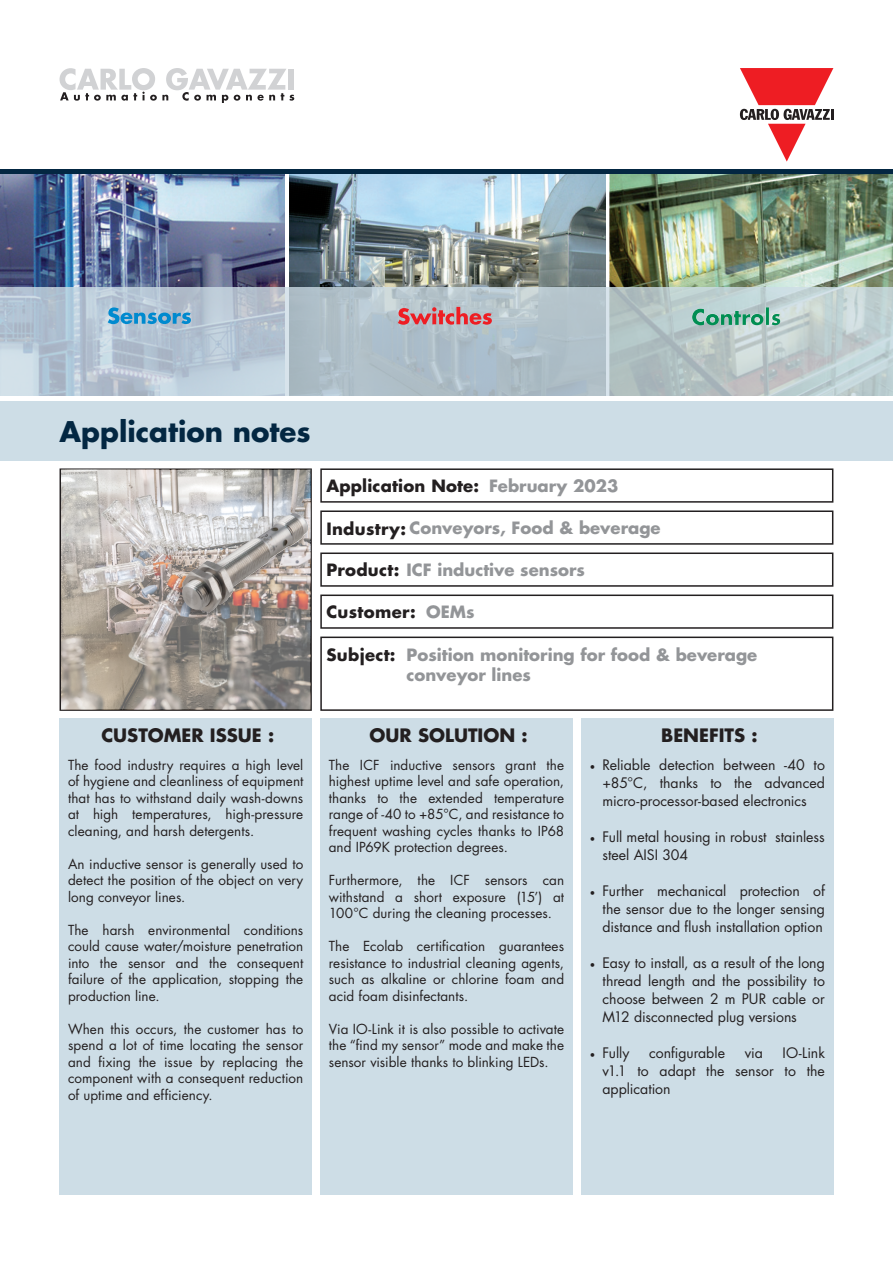
<style>
.page{position:relative;width:893px;height:1263px;background:#fff}
.page>*{position:absolute;margin:0;border:0;box-sizing:border-box;transform-origin:0 0}
.t1{font:700 27.75px "Futura Std";color:#032742}
.t2{font:700 18px "Futura Std";color:#231f20}
.t3{font:700 16.5px/19.8px "Futura Std";color:#939598}
.t4{font:700 16.5px "Futura Std";letter-spacing:.015em;color:#231f20}
.t5{font:14.1px/18px "Futura Std";color:#231f20;text-align:justify}
.t6{font:13.5px/16.5px "Futura Std";letter-spacing:.005em;color:#231f20;text-align:justify}
.s1{color:#231f20}
.s2{font-family:"Minion Pro"}
</style>
<div class="page">
<svg style="left:740px;top:68px;width:93px;height:94px"></svg>
<svg style="left:60px;top:68px;width:234px;height:34px"></svg>
<div style="left:0;top:401px;width:893px;height:60px;background:#cddde6"></div>
<div style="left:60px;top:468px;width:252px;height:243px;border:2px solid #231f20"></div>
<div style="left:320px;top:468px;width:513px;height:35px;border:2px solid #231f20"></div>
<div style="left:320px;top:510px;width:513px;height:35px;border:2px solid #231f20"></div>
<div style="left:320px;top:552px;width:513px;height:35px;border:2px solid #231f20"></div>
<div style="left:320px;top:594px;width:513px;height:35px;border:2px solid #231f20"></div>
<div style="left:320px;top:636px;width:513px;height:75px;border:2px solid #231f20"></div>
<div style="left:60px;top:719px;width:252px;height:476px;background:#cddde6"></div>
<div style="left:320px;top:719px;width:253px;height:476px;background:#cddde6"></div>
<div style="left:581px;top:719px;width:252px;height:476px;background:#cddde6"></div>
<img style="left:61px;top:470px;width:249px;height:239px">
<div style="left:174px;top:511px;width:136px;height:109px;background:#231f20;opacity:.35"></div>
<img style="left:181px;top:513px;width:131px;height:100px">
<img style="left:0;top:173px;width:285px;height:114px">
<img style="left:289px;top:173px;width:317px;height:114px">
<img style="left:610px;top:173px;width:283px;height:114px">
<svg style="left:0;top:287px;width:893px;height:109px;background:#b6c5ce"></svg>
<img style="left:692px;top:307px;width:88px;height:18px">
<svg style="left:398px;top:307px;width:94px;height:18px;background:#cc7e85"></svg>
<svg style="left:108px;top:307px;width:83px;height:17px"></svg>
<hr style="left:0;top:169px;width:893px;height:4px;background:#032742">
<h1 class="t1" style="left:60px;top:413px;width:253px">Application notes</h1>
<p class="t4" style="left:326px;top:475px;width:154px">Application Note:</p>
<p class="t3" style="left:326px;top:518px;width:336px"><span class="s1">Industry:</span> Conveyors, Food &amp; beverage</p>
<p class="t3" style="left:326px;top:560px;width:260px"><span class="s1">Product:</span> ICF inductive sensors</p>
<p class="t4" style="left:326px;top:601px;width:91px">Customer:</p>
<p class="t4" style="left:326px;top:643px;width:71px">Subject:</p>
<p class="t3" style="left:489px;top:476px;width:131px">February 2023</p>
<p class="t3" style="left:426px;top:602px;width:50px">OEMs</p>
<p class="t3" style="left:406px;top:645px;width:352px">Position monitoring for food &amp; beverage conveyor lines</p>
<h2 class="t2" style="left:101px;top:723px;width:174px">CUSTOMER ISSUE :</h2>
<h2 class="t2" style="left:370px;top:723px;width:159px">OUR SOLUTION :</h2>
<h2 class="t2" style="left:661px;top:723px;width:98px">BENEFITS :</h2>
<p class="t6" style="left:68px;top:756px;width:237px">The food industry requires a high level of hygiene and cleanliness of equipment that has to withstand daily wash-downs at high temperatures, high-pressure cleaning, and harsh detergents.</p>
<p class="t6" style="left:68px;top:855px;width:237px">An inductive sensor is generally used to detect the position of the object on very long conveyor lines.</p>
<p class="t6" style="left:68px;top:921px;width:237px">The harsh environmental conditions could cause water/moisture penetration into the sensor and the consequent failure of the application, stopping the production line.</p>
<p class="t6" style="left:68px;top:1020px;width:237px">When this occurs, the customer has to spend a lot of time locating the sensor and fixing the issue by replacing the component with a consequent reduction of uptime and efficiency.</p>
<p class="t6" style="left:329px;top:756px;width:237px">The ICF inductive sensors grant the highest uptime level and safe operation, thanks to the extended temperature range of -40 to +85°C, and resistance to frequent washing cycles thanks to IP68 and IP69K protection degrees.</p>
<p class="t6" style="left:329px;top:872px;width:237px">Furthermore, the ICF sensors can withstand a short exposure (15’) at 100°C during the cleaning processes.</p>
<p class="t6" style="left:329px;top:938px;width:237px">The Ecolab certification guarantees resistance to industrial cleaning agents, such as alkaline or chlorine foam and acid foam disinfectants.</p>
<p class="t6" style="left:329px;top:1020px;width:237px">Via IO-Link it is also possible to activate the “find my sensor” mode and make the sensor visible thanks to blinking LEDs.</p>
<p class="t5" style="left:603px;top:756px;width:224px;text-indent:-13px"><span class="s2">•</span> Reliable detection between -40 to +85°C, thanks to the advanced micro-processor-based electronics</p>
<p class="t5" style="left:603px;top:828px;width:224px;text-indent:-13px"><span class="s2">•</span> Full metal housing in robust stainless steel AISI 304</p>
<p class="t5" style="left:603px;top:882px;width:224px;text-indent:-13px"><span class="s2">•</span> Further mechanical protection of the sensor due to the longer sensing distance and flush installation option</p>
<p class="t5" style="left:603px;top:954px;width:224px;text-indent:-13px"><span class="s2">•</span> Easy to install, as a result of the long thread length and the possibility to choose between 2 m PUR cable or M12 disconnected plug versions</p>
<p class="t5" style="left:590px;top:1044px;width:41px"><span class="s2">•</span> Fully</p>
<p class="t5" style="left:649px;top:1044px;width:77px">configurable</p>
<p class="t5" style="left:745px;top:1044px;width:20px">via</p>
<p class="t5" style="left:603px;top:1044px;width:224px;text-indent:180px">IO-Link v1.1 to adapt the sensor to the application</p>
</div>
